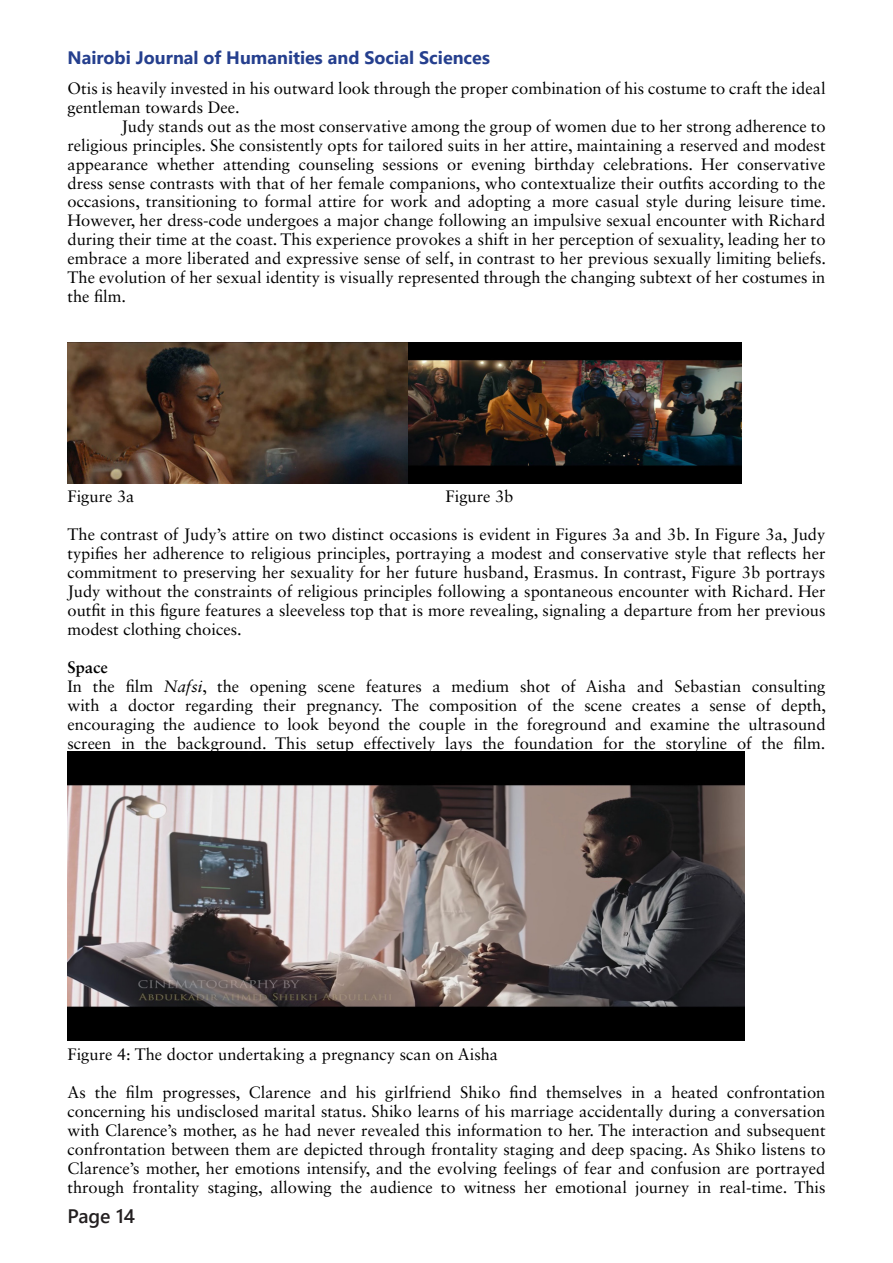
<style>
.page{position:relative;width:893px;height:1263px;background:#fff}
.page>*{position:absolute;margin:0;border:0;box-sizing:border-box;transform-origin:0 0}
.t1{font:600 19.5px "Segoe UI";color:#231f20}
.t2{font:700 18px "Segoe UI";color:#253f8e}
.t3{font:16.5px/19px "Sabon LT Std";color:#000;text-align:justify}
.t4{font:700 16.5px "Sabon LT Std";color:#000}
.s1{font-style:italic}
</style>
<div class="page">
<img style="left:68px;top:343px;width:673px;height:140px">
<img style="left:68px;top:752px;width:676px;height:289px">
<p class="t2" style="left:68px;top:41px;width:424px">Nairobi Journal of Humanities and Social Sciences</p>
<p class="t3" style="left:68px;top:78px;width:760px">Otis is heavily invested in his outward look through the proper combination of his costume to craft the ideal gentleman towards Dee.</p>
<p class="t3" style="left:68px;top:116px;width:760px;text-indent:54px">Judy stands out as the most conservative among the group of women due to her strong adherence to religious principles. She consistently opts for tailored suits in her attire, maintaining a reserved and modest appearance whether attending counseling sessions or evening birthday celebrations. Her conservative dress sense contrasts with that of her female companions, who contextualize their outfits according to the occasions, transitioning to formal attire for work and adopting a more casual style during leisure time.<br>However, her dress-code undergoes a major change following an impulsive sexual encounter with Richard during their time at the coast. This experience provokes a shift in her perception of sexuality, leading her to embrace a more liberated and expressive sense of self, in contrast to her previous sexually limiting beliefs.<br>The evolution of her sexual identity is visually represented through the changing subtext of her costumes in the film.</p>
<p class="t3" style="left:68px;top:487px;width:68px">Figure 3a</p>
<p class="t3" style="left:446px;top:487px;width:69px">Figure 3b</p>
<p class="t3" style="left:68px;top:525px;width:759px">The contrast of Judy’s attire on two distinct occasions is evident in Figures 3a and 3b. In Figure 3a, Judy typifies her adherence to religious principles, portraying a modest and conservative style that reflects her commitment to preserving her sexuality for her future husband, Erasmus. In contrast, Figure 3b portrays Judy without the constraints of religious principles following a spontaneous encounter with Richard. Her outfit in this figure features a sleeveless top that is more revealing, signaling a departure from her previous modest clothing choices.</p>
<p class="t4" style="left:68px;top:657px;width:42px">Space</p>
<p class="t3" style="left:68px;top:677px;width:760px">In the film <span class="s1">Nafsi</span>, the opening scene features a medium shot of Aisha and Sebastian consulting with a doctor regarding their pregnancy. The composition of the scene creates a sense of depth, encouraging the audience to look beyond the couple in the foreground and examine the ultrasound screen in the background. This setup effectively lays the foundation for the storyline of the film.</p>
<p class="t3" style="left:68px;top:1044px;width:432px">Figure 4: The doctor undertaking a pregnancy scan on Aisha</p>
<p class="t3" style="left:68px;top:1082px;width:759px">As the film progresses, Clarence and his girlfriend Shiko find themselves in a heated confrontation concerning his undisclosed marital status. Shiko learns of his marriage accidentally during a conversation with Clarence’s mother, as he had never revealed this information to her. The interaction and subsequent confrontation between them are depicted through frontality staging and deep spacing. As Shiko listens to Clarence’s mother, her emotions intensify, and the evolving feelings of fear and confusion are portrayed through frontality staging, allowing the audience to witness her emotional journey in real-time. This</p>
<p class="t1" style="left:68px;top:1198px;width:69px">Page 14</p>
</div>
